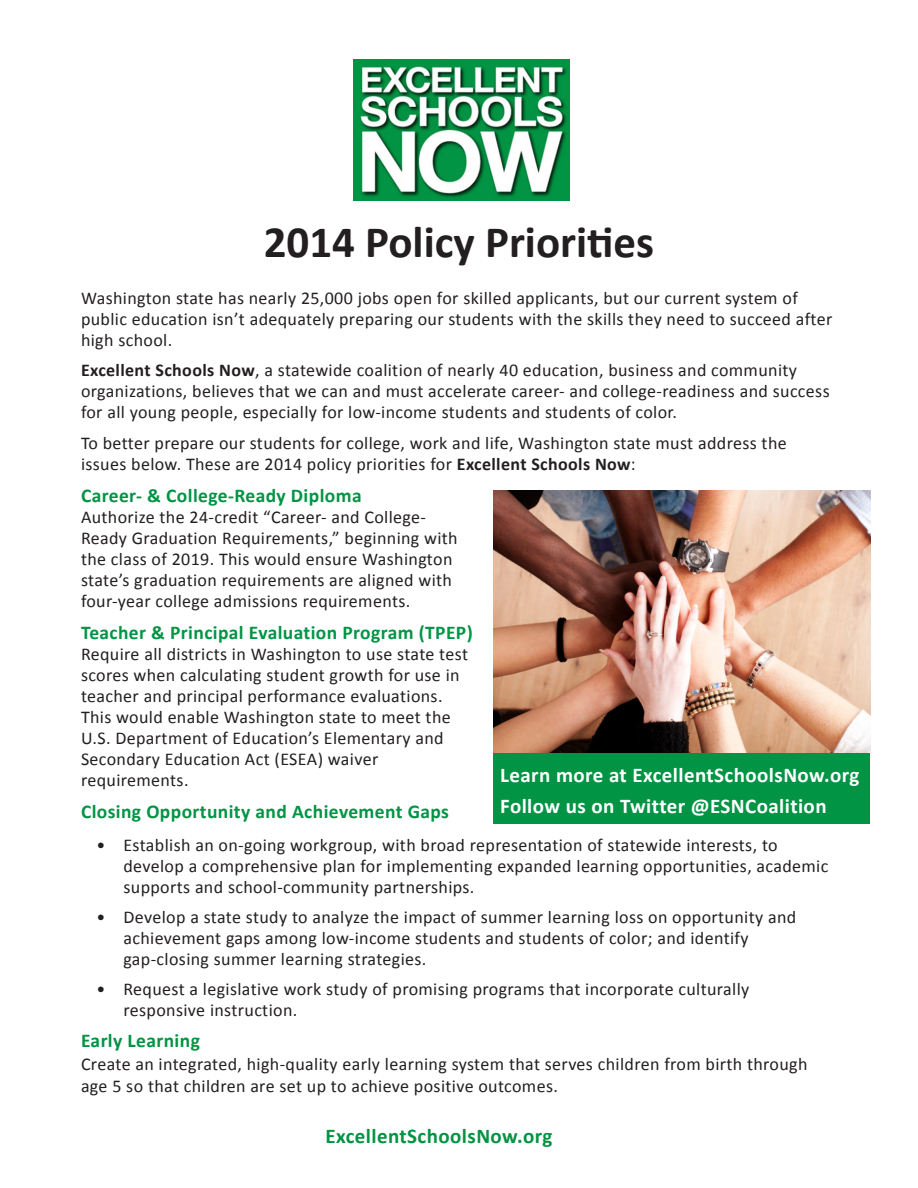
<style>
.page{position:relative;width:918px;height:1188px;background:#fff}
.page>*{position:absolute;margin:0;border:0;box-sizing:border-box;transform-origin:0 0}
.t1{font:700 45px "Calibri";color:#231f20}
.Questions_body_copy{font:700 21px "Calibri";letter-spacing:.02em;color:#fff}
.Questions_body_copy-2{font:700 21px "Calibri";letter-spacing:.02em;color:#009342}
.Questions_body_copy-3{font:700 19.5px "Calibri";letter-spacing:.02em;color:#019444}
.Questions_body_copy-4{font:700 19.5px "Calibri";letter-spacing:.02em;color:#009342}
.Questions_body_copy-5{font:18px/21px "Calibri";letter-spacing:.02em;color:#231f20}
.s1{font-weight:700}
</style>
<div class="page">
<img style="left:353px;top:59px;width:216px;height:141px">
<div style="left:493px;top:751px;width:377px;height:72px;background:#019444"></div>
<img style="left:493px;top:490px;width:377px;height:262px">
<p class="t1" style="left:264px;top:213px;width:392px">2014 Policy Priorities</p>
<p class="Questions_body_copy-5" style="left:81px;top:288px;width:753px">Washington state has nearly 25,000 jobs open for skilled applicants, but our current system of public education isn’t adequately preparing our students with the skills they need to succeed after high school.</p>
<p class="Questions_body_copy-5" style="left:81px;top:360px;width:750px"><span class="s1">Excellent Schools Now</span>, a statewide coalition of nearly 40 education, business and community organizations, believes that we can and must accelerate career- and college-readiness and success for all young people, especially for low-income students and students of color.</p>
<p class="Questions_body_copy-5" style="left:81px;top:433px;width:707px">To better prepare our students for college, work and life, Washington state must address the issues below. These are 2014 policy priorities for <span class="s1">Excellent Schools Now</span>:</p>
<p class="Questions_body_copy-3" style="left:81px;top:483px;width:282px">Career- &amp; College-Ready Diploma</p>
<p class="Questions_body_copy-5" style="left:81px;top:506px;width:378px">Authorize the 24-credit “Career- and College-Ready Graduation Requirements,” beginning with the class of 2019. This would ensure Washington state’s graduation requirements are aligned with four-year college admissions requirements.</p>
<p class="Questions_body_copy-3" style="left:81px;top:620px;width:393px">Teacher &amp; Principal Evaluation Program (TPEP)</p>
<p class="Questions_body_copy-5" style="left:81px;top:643px;width:389px">Require all districts in Washington to use state test scores when calculating student growth for use in teacher and principal performance evaluations.<br>This would enable Washington state to meet the U.S. Department of Education’s Elementary and Secondary Education Act (ESEA) waiver requirements.</p>
<p class="Questions_body_copy-3" style="left:81px;top:799px;width:370px">Closing Opportunity and Achievement Gaps</p>
<p class="Questions_body_copy" style="left:500px;top:762px;width:361px">Learn more at ExcellentSchoolsNow.org</p>
<p class="Questions_body_copy" style="left:500px;top:792px;width:328px">Follow us on Twitter @ESNCoalition</p>
<p class="Questions_body_copy-5" style="left:123px;top:834px;width:706px;text-indent:-27px">• Establish an on-going workgroup, with broad representation of statewide interests, to develop a comprehensive plan for implementing expanded learning opportunities, academic supports and school-community partnerships.</p>
<p class="Questions_body_copy-5" style="left:123px;top:907px;width:674px;text-indent:-27px">• Develop a state study to analyze the impact of summer learning loss on opportunity and achievement gaps among low-income students and students of color; and identify gap-closing summer learning strategies.</p>
<p class="Questions_body_copy-5" style="left:123px;top:979px;width:627px;text-indent:-27px">• Request a legislative work study of promising programs that incorporate culturally responsive instruction.</p>
<p class="Questions_body_copy-4" style="left:81px;top:1028px;width:120px">Early Learning</p>
<p class="Questions_body_copy-5" style="left:81px;top:1053px;width:728px;line-height:22.5px">Create an integrated, high-quality early learning system that serves children from birth through age 5 so that children are set up to achieve positive outcomes.</p>
<p class="Questions_body_copy-2" style="left:326px;top:1122px;width:228px">ExcellentSchoolsNow.org</p>
</div>
